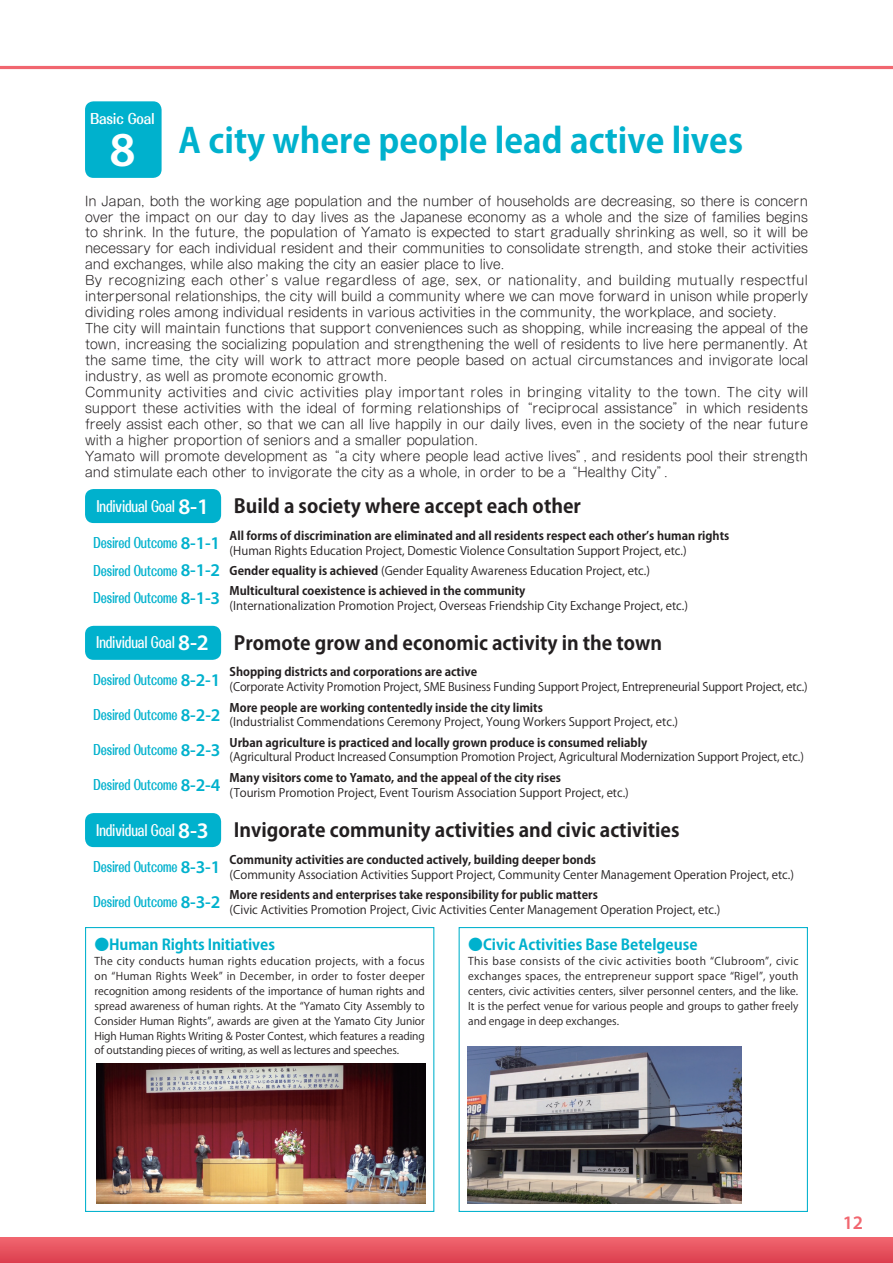
<style>
.page{position:relative;width:893px;height:1263px;background:#fff}
.page>*{position:absolute;margin:0;border:0;box-sizing:border-box;transform-origin:0 0}
.t1{font:600 48.9px "Myriad Pro";color:#fff}
.t2{font:700 34.05px "Koz Go Pr 6 N";color:#00b1cd}
.t3{font:700 19.2px "Koz Go Pr 6 N";color:#231f20}
.t4{font:600 19.2px "Myriad Pro";color:#f1666f}
.t5{font:700 14.85px "Koz Go Pr 6 N";color:#00b1cd}
.t6{font:700 13.8px "Folk Pro";letter-spacing:-.01em;color:#00b1cd;scale:.7 1}
.t7{font:700 13.8px "Folk Pro";letter-spacing:-.01em;color:#fff;scale:.85 1}
.t8{font:300 12.75px/15.9px "Shin M Go Pro";color:#231f20}
.t9{font:11.7px/20.2px "Koz Go Pr 6 N";color:#231f20}
.t10{font:700 11.7px "Koz Go Pr 6 N";color:#231f20}
.t11{font:10.65px/14.9px "Koz Go Pr 6 N";letter-spacing:-.005em;color:#231f20;text-align:justify}
.s1{font-family:"Folk Pro";font-size:14.85px;color:#fff}
.s2{font-family:"Myriad Pro";font-weight:600;font-size:22.35px;color:#fff}
.s3{font-family:"Myriad Pro";font-weight:600;font-size:18px}
.s4{font-family:"Folk Pro";font-weight:700;font-size:13.8px;color:#00b1cd}
.s5{font-family:"Myriad Pro";font-weight:600;font-size:18px;color:#00b1cd}
.s6{font-weight:700}
</style>
<div class="page">
<div style="left:0;top:1237px;width:893px;height:26px;background:linear-gradient(to bottom,#f16770,#dc404f)"></div>
<svg style="left:0;top:1237px;width:1px;height:26px"></svg>
<div style="left:85px;top:101px;width:77px;height:77px;background:#00b1cd;border-radius:9px"></div>
<div style="left:85px;top:489px;width:136px;height:34px;background:#00b1cd;border-radius:9px"></div>
<div style="left:85px;top:626px;width:136px;height:34px;background:#00b1cd;border-radius:9px"></div>
<div style="left:85px;top:813px;width:136px;height:34px;background:#00b1cd;border-radius:9px"></div>
<div style="left:85px;top:927px;width:349px;height:285px;border:1px solid #00b1cd"></div>
<div style="left:459px;top:927px;width:349px;height:285px;border:1px solid #00b1cd"></div>
<hr style="left:0;top:66px;width:893px;height:3px;background:#f1666f">
<img style="left:97px;top:1063px;width:328px;height:140px">
<img style="left:468px;top:1047px;width:273px;height:156px">
<p class="t7" style="left:90px;top:107px;width:77px">Basic Goal</p>
<h1 class="t1" style="left:109px;top:118px;width:28px">8</h1>
<p class="t8" style="left:85px;top:191px;width:725px">In Japan, both the working age population and the number of households are decreasing, so there is concern over the impact on our day to day lives as the Japanese economy as a whole and the size of families begins to shrink. In the future, the population of Yamato is expected to start gradually shrinking as well, so it will be necessary for each individual resident and their communities to consolidate strength, and stoke their activities and exchanges, while also making the city an easier place to live.<br>By recognizing each other’s value regardless of age, sex, or nationality, and building mutually respectful interpersonal relationships, the city will build a community where we can move forward in unison while properly dividing roles among individual residents in various activities in the community, the workplace, and society.<br>The city will maintain functions that support conveniences such as shopping, while increasing the appeal of the town, increasing the socializing population and strengthening the well of residents to live here permanently. At the same time, the city will work to attract more people based on actual circumstances and invigorate local industry, as well as promote economic growth.<br>Community activities and civic activities play important roles in bringing vitality to the town. The city will support these activities with the ideal of forming relationships of “reciprocal assistance”in which residents freely assist each other, so that we can all live happily in our daily lives, even in the society of the near future with a higher proportion of seniors and a smaller population.<br>Yamato will promote development as “a city where people lead active lives”, and residents pool their strength and stimulate each other to invigorate the city as a whole, in order to be a “Healthy City”.</p>
<h3 class="t3" style="left:96px;top:495px;width:486px"><span class="s1">Individual Goal</span> <span class="s2">8-1</span> Build a society where accept each other</h3>
<p class="t6" style="left:93px;top:531px;width:182px">Desired Outcome <span class="s3">8-1-1</span></p>
<h2 class="t2" style="left:179px;top:121px;width:566px">A city where people lead active lives</h2>
<p class="t10" style="left:230px;top:529px;width:501px">All forms of discrimination are eliminated and all residents respect each other’s human rights</p>
<p class="t9" style="left:93px;top:540px;width:595px;text-indent:136px">(Human Rights Education Project, Domestic Violence Consultation Support Project, etc.)<br><span class="s4">Desired Outcome</span> <span class="s5">8-1-2</span> <span class="s6">Gender equality is achieved</span> (Gender Equality Awareness Education Project, etc.)</p>
<p class="t6" style="left:93px;top:586px;width:182px">Desired Outcome <span class="s3">8-1-3</span></p>
<p class="t10" style="left:230px;top:584px;width:297px">Multicultural coexistence is achieved in the community</p>
<p class="t9" style="left:230px;top:596px;width:460px">(Internationalization Promotion Project, Overseas Friendship City Exchange Project, etc.)</p>
<h3 class="t3" style="left:96px;top:632px;width:568px"><span class="s1">Individual Goal</span> <span class="s2">8-2</span> Promote grow and economic activity in the town</h3>
<p class="t6" style="left:93px;top:668px;width:183px">Desired Outcome <span class="s3">8-2-1</span></p>
<p class="t10" style="left:230px;top:665px;width:249px">Shopping districts and corporations are active</p>
<p class="t9" style="left:230px;top:677px;width:580px">(Corporate Activity Promotion Project, SME Business Funding Support Project, Entrepreneurial Support Project, etc.)</p>
<p class="t6" style="left:93px;top:703px;width:183px">Desired Outcome <span class="s3">8-2-2</span></p>
<p class="t6" style="left:93px;top:738px;width:183px">Desired Outcome <span class="s3">8-2-3</span></p>
<p class="t10" style="left:230px;top:701px;width:315px">More people are working contentedly inside the city limits</p>
<p class="t9" style="left:230px;top:712px;width:450px">(Industrialist Commendations Ceremony Project, Young Workers Support Project, etc.)</p>
<p class="t10" style="left:230px;top:736px;width:419px">Urban agriculture is practiced and locally grown produce is consumed reliably</p>
<p class="t9" style="left:230px;top:747px;width:576px">(Agricultural Product Increased Consumption Promotion Project, Agricultural Modernization Support Project, etc.)</p>
<p class="t10" style="left:230px;top:771px;width:333px">Many visitors come to Yamato, and the appeal of the city rises</p>
<p class="t9" style="left:230px;top:782px;width:401px">(Tourism Promotion Project, Event Tourism Association Support Project, etc.)</p>
<h3 class="t3" style="left:96px;top:819px;width:585px"><span class="s1">Individual Goal</span> <span class="s2">8-3</span> Invigorate community activities and civic activities</h3>
<p class="t6" style="left:93px;top:855px;width:183px">Desired Outcome <span class="s3">8-3-1</span></p>
<p class="t6" style="left:93px;top:773px;width:183px">Desired Outcome <span class="s3">8-2-4</span></p>
<p class="t10" style="left:230px;top:853px;width:368px">Community activities are conducted actively, building deeper bonds</p>
<p class="t9" style="left:230px;top:864px;width:566px">(Community Association Activities Support Project, Community Center Management Operation Project, etc.)</p>
<p class="t10" style="left:230px;top:888px;width:370px">More residents and enterprises take responsibility for public matters</p>
<p class="t9" style="left:230px;top:900px;width:492px">(Civic Activities Promotion Project, Civic Activities Center Management Operation Project, etc.)</p>
<p class="t5" style="left:95px;top:936px;width:182px">●Human Rights Initiatives</p>
<p class="t11" style="left:95px;top:954px;width:332px">The city conducts human rights education projects, with a focus on “Human Rights Week” in December, in order to foster deeper recognition among residents of the importance of human rights and spread awareness of human rights. At the “Yamato City Assembly to Consider Human Rights”, awards are given at the Yamato City Junior High Human Rights Writing &amp; Poster Contest, which features a reading of outstanding pieces of writing, as well as lectures and speeches.</p>
<p class="t6" style="left:93px;top:890px;width:183px">Desired Outcome <span class="s3">8-3-2</span></p>
<p class="t5" style="left:468px;top:936px;width:231px">●Civic Activities Base Betelgeuse</p>
<p class="t11" style="left:468px;top:954px;width:332px">This base consists of the civic activities booth “Clubroom”, civic exchanges spaces, the entrepreneur support space “Rigel”, youth centers, civic activities centers, silver personnel centers, and the like.<br>It is the perfect venue for various people and groups to gather freely and engage in deep exchanges.</p>
<h3 class="t4" style="left:843px;top:1210px;width:22px">12</h3>
</div>
